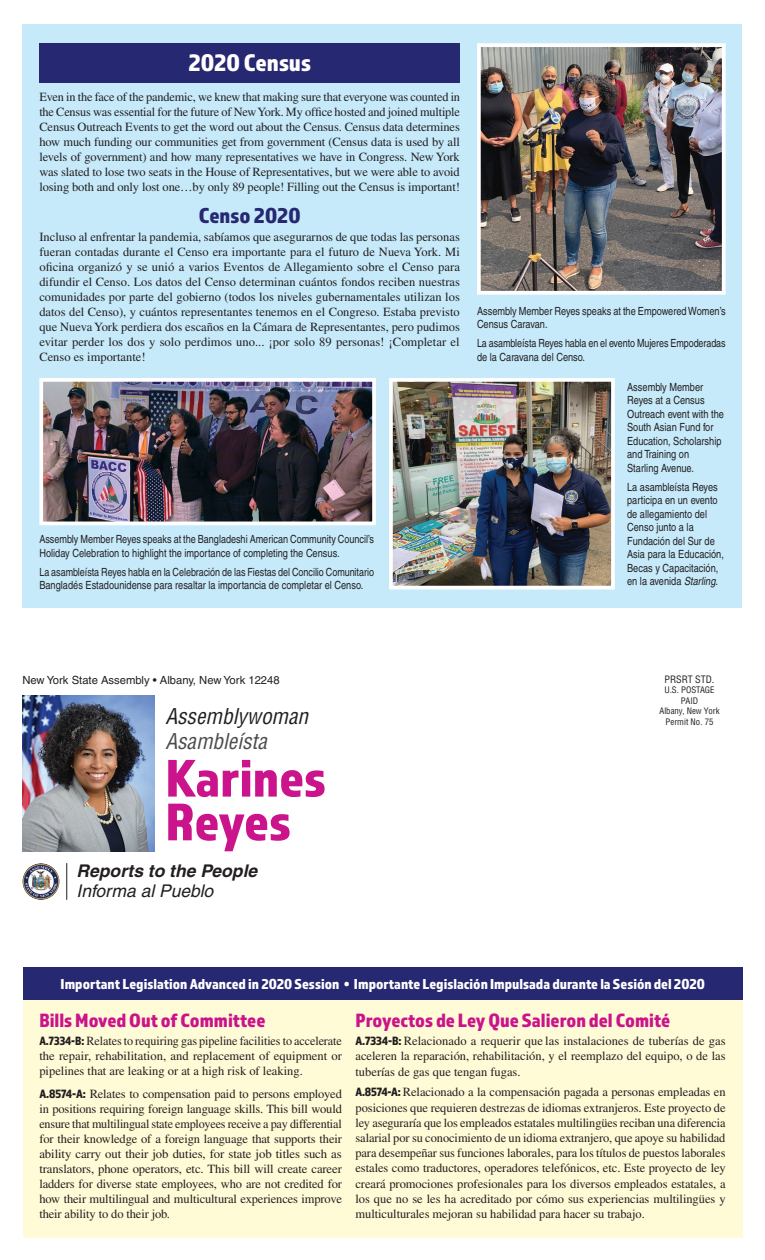
<style>
.page{position:relative;width:765px;height:1260px;background:#fff}
.page>*{position:absolute;margin:0;border:0;box-sizing:border-box;transform-origin:0 0}
.t1{font:55px/43.8px "Almaq Refined";letter-spacing:-.005em;color:#cb138b}
.t2{font:25px "Almaq Refined";color:#fff}
.t3{font:22.5px "Almaq Refined";color:#272872}
.t4{font:italic condensed 21.25px "Helvetica";color:#231f20}
.t5{font:italic condensed 21.25px "Helvetica";color:#4b4c4d}
.t6{font:20px "Almaq Refined";color:#cb138b}
.t7{font:italic 700 17.5px "Helvetica";color:#231f20}
.t8{font:italic 17.5px "Helvetica";color:#231f20}
.t9{font:15px "Almaq Refined";color:#fff}
.t10{font:12.5px/15px "Times";letter-spacing:-.005em;color:#231f20;text-align:justify}
.t11{font:condensed 11.25px/13.5px "Helvetica";color:#231f20}
.t12{font:11.25px "Helvetica";color:#231f20}
.t13{font:condensed 10px "Helvetica";color:#231f20}
.t14{font:condensed 8.75px/10.5px "Helvetica";color:#231f20;text-align:center}
.s1{font-style:italic}
.s2{font-family:"Almaq Refined"}
</style>
<div class="page">
<div style="left:22px;top:24px;width:720px;height:584px;background:#c6eafa"></div>
<div style="left:23px;top:1000px;width:720px;height:238px;background:#fffbd6"></div>
<img style="left:22px;top:696px;width:133px;height:155px">
<img style="left:23px;top:863px;width:36px;height:37px;border-radius:18px">
<div style="left:23px;top:968px;width:720px;height:32px;background:#272872"></div>
<img style="left:44px;top:383px;width:327px;height:137px">
<div style="left:39px;top:378px;width:337px;height:147px;border:4px solid #fff"></div>
<img style="left:482px;top:48px;width:239px;height:242px">
<div style="left:477px;top:43px;width:249px;height:252px;border:4px solid #fff"></div>
<img style="left:394px;top:383px;width:216px;height:201px">
<div style="left:389px;top:378px;width:226px;height:211px;border:4px solid #fff"></div>
<div style="left:40px;top:43px;width:420px;height:39px;background:#272872"></div>
<hr style="left:66px;top:863px;width:1px;height:37px;background:#231f20">
<h2 class="t2" style="left:188px;top:48px;width:124px">2020 Census</h2>
<p class="t10" style="left:39px;top:89px;width:422px">Even in the face of the pandemic, we knew that making sure that everyone was counted in the Census was essential for the future of New York. My office hosted and joined multiple Census Outreach Events to get the word out about the Census. Census data determines how much funding our communities get from government (Census data is used by all levels of government) and how many representatives we have in Congress. New York was slated to lose two seats in the House of Representatives, but we were able to avoid losing both and only lost one…by only 89 people! Filling out the Census is important!</p>
<h3 class="t3" style="left:199px;top:202px;width:103px">Censo 2020</h3>
<p class="t10" style="left:39px;top:229px;width:422px">Incluso al enfrentar la pandemia, sabíamos que asegurarnos de que todas las personas fueran contadas durante el Censo era importante para el futuro de Nueva York. Mi oficina organizó y se unió a varios Eventos de Allegamiento sobre el Censo para difundir el Censo. Los datos del Censo determinan cuántos fondos reciben nuestras comunidades por parte del gobierno (todos los niveles gubernamentales utilizan los datos del Censo), y cuántos representantes tenemos en el Congreso. Estaba previsto que Nueva York perdiera dos escaños en la Cámara de Representantes, pero pudimos evitar perder los dos y solo perdimos uno... ¡por solo 89 personas! ¡Completar el Censo es importante!</p>
<p class="t11" style="left:39px;top:533px;width:336px">Assembly Member Reyes speaks at the Bangladeshi American Community Council’s<br>Holiday Celebration to highlight the importance of completing the Census.</p>
<p class="t11" style="left:39px;top:565px;width:336px">La asambleísta Reyes habla en la Celebración de las Fiestas del Concilio Comunitario<br>Bangladés Estadounidense para resaltar la importancia de completar el Censo.</p>
<p class="t11" style="left:477px;top:304px;width:250px">Assembly Member Reyes speaks at the Empowered Women’s<br>Census Caravan.</p>
<p class="t11" style="left:477px;top:337px;width:250px">La asambleísta Reyes habla en el evento Mujeres Empoderadas de la Caravana del Censo.</p>
<p class="t11" style="left:627px;top:380px;width:98px">Assembly Member<br>Reyes at a Census<br>Outreach event with the<br>South Asian Fund for<br>Education, Scholarship and Training on<br>Starling Avenue.</p>
<p class="t11" style="left:627px;top:480px;width:98px">La asambleísta Reyes participa en un evento de allegamiento del<br>Censo junto a la<br>Fundación del Sur de<br>Asia para la Educación,<br>Becas y Capacitación, en la avenida <span class="s1">Starling</span>.</p>
<p class="t12" style="left:22px;top:673px;width:259px">New York State Assembly • Albany, New York 12248</p>
<p class="t13" style="left:665px;top:673px;width:51px">PRSRT STD.</p>
<p class="t14" style="left:660px;top:685px;width:62px">U.S. POSTAGE<br>PAID<br>Albany, New York<br>Permit No. 75</p>
<h3 class="t4" style="left:165px;top:703px;width:144px">Assemblywoman</h3>
<h3 class="t5" style="left:165px;top:728px;width:103px">Asambleísta</h3>
<h1 class="t1" style="left:165px;top:755px;width:162px">Karines<br>Reyes</h1>
<h3 class="t7" style="left:77px;top:860px;width:182px">Reports to the People</h3>
<h3 class="t8" style="left:77px;top:881px;width:138px">Informa al Pueblo</h3>
<p class="t9" style="left:61px;top:975px;width:646px">Important Legislation Advanced in 2020 Session • Importante Legislación Impulsada durante la Sesión del 2020</p>
<h3 class="t6" style="left:39px;top:1009px;width:228px">Bills Moved Out of Committee</h3>
<p class="t10" style="left:39px;top:1033px;width:304px"><span class="s2">A.7334-B:</span> Relates to requiring gas pipeline facilities to accelerate the repair, rehabilitation, and replacement of equipment or pipelines that are leaking or at a high risk of leaking.</p>
<p class="t10" style="left:39px;top:1086px;width:304px"><span class="s2">A.8574-A:</span> Relates to compensation paid to persons employed in positions requiring foreign language skills. This bill would ensure that multilingual state employees receive a pay differential for their knowledge of a foreign language that supports their ability carry out their job duties, for state job titles such as translators, phone operators, etc. This bill will create career ladders for diverse state employees, who are not credited for how their multilingual and multicultural experiences improve their ability to do their job.</p>
<h3 class="t6" style="left:355px;top:1009px;width:316px">Proyectos de Ley Que Salieron del Comité</h3>
<p class="t10" style="left:355px;top:1033px;width:372px"><span class="s2">A.7334-B:</span> Relacionado a requerir que las instalaciones de tuberías de gas aceleren la reparación, rehabilitación, y el reemplazo del equipo, o de las tuberías de gas que tengan fugas.</p>
<p class="t10" style="left:355px;top:1085px;width:372px"><span class="s2">A.8574-A:</span> Relacionado a la compensación pagada a personas empleadas en posiciones que requieren destrezas de idiomas extranjeros. Este proyecto de ley aseguraría que los empleados estatales multilingües reciban una diferencia salarial por su conocimiento de un idioma extranjero, que apoye su habilidad para desempeñar sus funciones laborales, para los títulos de puestos laborales estales como traductores, operadores telefónicos, etc. Este proyecto de ley creará promociones profesionales para los diversos empleados estatales, a los que no se les ha acreditado por cómo sus experiencias multilingües y multiculturales mejoran su habilidad para hacer su trabajo.</p>
</div>
